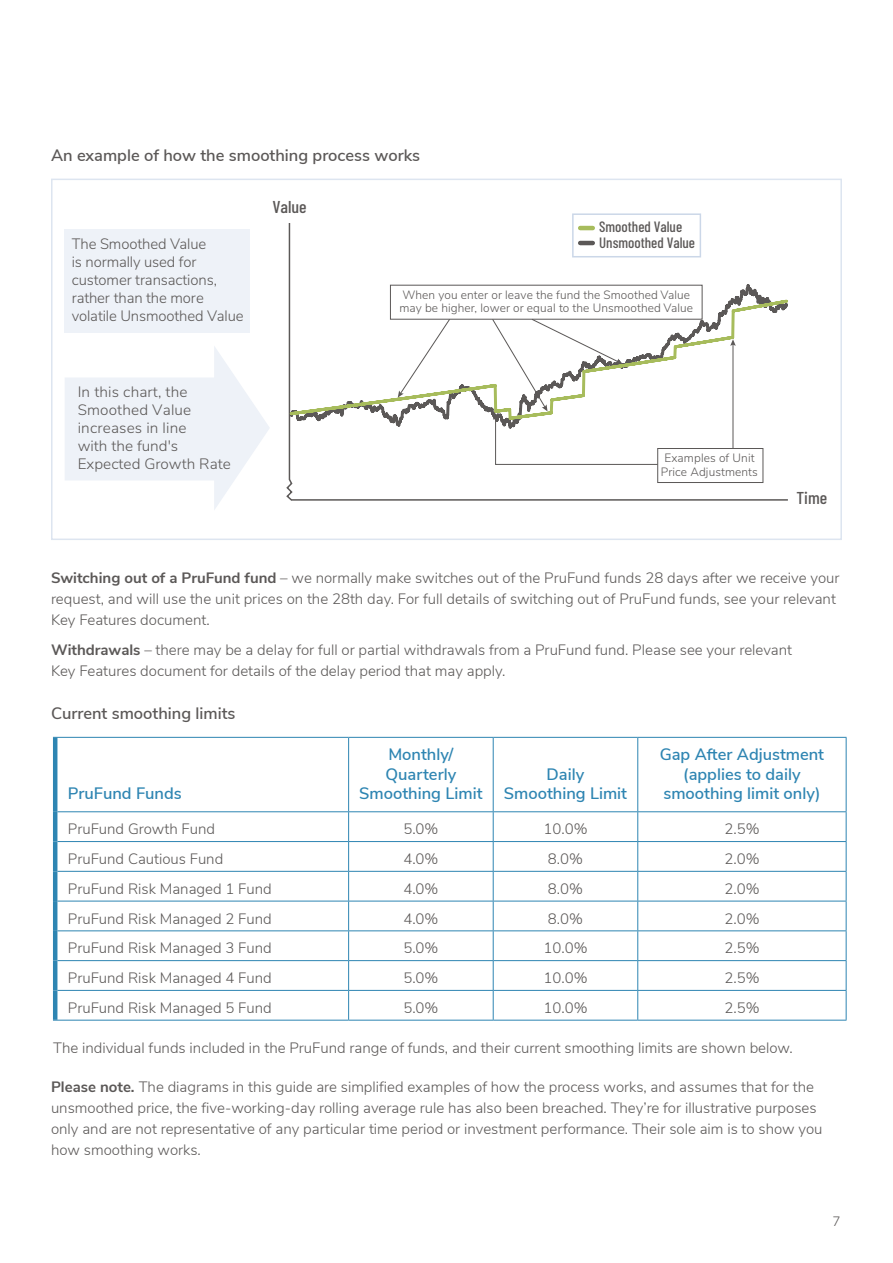
<style>
.page{position:relative;width:893px;height:1263px;background:#fff}
.page>*{position:absolute;margin:0;border:0;box-sizing:border-box;transform-origin:0 0}
.t1{font:500 17.25px "Barlow Condensed";color:#5b5857;scale:1.04 1}
.t2{font:600 16.5px/19.5px "Nunito Sans";color:#2e85b2;text-align:center}
.t3{font:600 16.5px "Nunito Sans";color:#5b5857}
.t4{font:300 15px/18px "Nunito Sans";color:#5b5857}
.t5{font:500 15px/16.5px "Barlow Condensed";color:#5b5857}
.t6{font:300 13.5px "Nunito Sans";color:#5b5857}
.t7{font:300 12px/13.5px "Nunito Sans";letter-spacing:.005em;color:#5b5857;text-align:center}
.s1{font-weight:700}
</style>
<div class="page">
<div style="left:572px;top:213px;width:129px;height:44px;border:1px solid #cbd7e8"></div>
<svg style="left:65px;top:346px;width:205px;height:164px"></svg>
<div style="left:65px;top:229px;width:185px;height:104px;background:#eef2f8"></div>
<svg style="left:286px;top:221px;width:502px;height:280px"></svg>
<div style="left:51px;top:179px;width:791px;height:361px;border:2px solid #dde5f0"></div>
<hr style="left:53px;top:737px;width:296px;height:1px;background:#2e85b2">
<hr style="left:349px;top:737px;width:144px;height:1px;background:#2e85b2">
<hr style="left:348px;top:738px;width:1px;height:73px;background:#2e85b2">
<hr style="left:493px;top:737px;width:145px;height:1px;background:#2e85b2">
<hr style="left:493px;top:738px;width:1px;height:73px;background:#2e85b2">
<hr style="left:638px;top:737px;width:208px;height:1px;background:#2e85b2">
<hr style="left:637px;top:738px;width:1px;height:73px;background:#2e85b2">
<hr style="left:846px;top:738px;width:1px;height:73px;background:#2e85b2">
<hr style="left:57px;top:811px;width:292px;height:1px;background:#2e85b2">
<hr style="left:349px;top:811px;width:144px;height:1px;background:#2e85b2">
<hr style="left:493px;top:811px;width:145px;height:1px;background:#2e85b2">
<hr style="left:638px;top:811px;width:208px;height:1px;background:#2e85b2">
<hr style="left:57px;top:841px;width:292px;height:1px;background:#2e85b2">
<hr style="left:349px;top:841px;width:144px;height:1px;background:#2e85b2">
<hr style="left:493px;top:841px;width:145px;height:1px;background:#2e85b2">
<hr style="left:638px;top:841px;width:208px;height:1px;background:#2e85b2">
<hr style="left:57px;top:871px;width:292px;height:1px;background:#2e85b2">
<hr style="left:349px;top:871px;width:144px;height:1px;background:#2e85b2">
<hr style="left:493px;top:871px;width:145px;height:1px;background:#2e85b2">
<hr style="left:638px;top:871px;width:208px;height:1px;background:#2e85b2">
<hr style="left:57px;top:901px;width:292px;height:1px;background:#2e85b2">
<hr style="left:349px;top:901px;width:144px;height:1px;background:#2e85b2">
<hr style="left:493px;top:901px;width:145px;height:1px;background:#2e85b2">
<hr style="left:638px;top:901px;width:208px;height:1px;background:#2e85b2">
<hr style="left:57px;top:930px;width:292px;height:1px;background:#2e85b2">
<hr style="left:349px;top:930px;width:144px;height:1px;background:#2e85b2">
<hr style="left:493px;top:930px;width:145px;height:1px;background:#2e85b2">
<hr style="left:638px;top:930px;width:208px;height:1px;background:#2e85b2">
<hr style="left:57px;top:960px;width:292px;height:1px;background:#2e85b2">
<hr style="left:349px;top:960px;width:144px;height:1px;background:#2e85b2">
<hr style="left:493px;top:960px;width:145px;height:1px;background:#2e85b2">
<hr style="left:638px;top:960px;width:208px;height:1px;background:#2e85b2">
<hr style="left:57px;top:990px;width:292px;height:1px;background:#2e85b2">
<hr style="left:349px;top:990px;width:144px;height:1px;background:#2e85b2">
<svg style="left:348px;top:812px;width:1px;height:208px"></svg>
<hr style="left:493px;top:990px;width:145px;height:1px;background:#2e85b2">
<svg style="left:493px;top:812px;width:1px;height:208px"></svg>
<hr style="left:638px;top:990px;width:208px;height:1px;background:#2e85b2">
<svg style="left:637px;top:812px;width:1px;height:208px"></svg>
<svg style="left:846px;top:812px;width:1px;height:208px"></svg>
<hr style="left:53px;top:1020px;width:296px;height:1px;background:#2e85b2">
<hr style="left:349px;top:1020px;width:144px;height:1px;background:#2e85b2">
<hr style="left:493px;top:1020px;width:145px;height:1px;background:#2e85b2">
<hr style="left:638px;top:1020px;width:208px;height:1px;background:#2e85b2">
<hr style="left:53px;top:738px;width:4px;height:74px;background:#2e85b2">
<hr style="left:53px;top:812px;width:4px;height:29px;background:#2e85b2">
<hr style="left:53px;top:841px;width:4px;height:30px;background:#2e85b2">
<hr style="left:53px;top:871px;width:4px;height:30px;background:#2e85b2">
<hr style="left:53px;top:901px;width:4px;height:30px;background:#2e85b2">
<hr style="left:53px;top:931px;width:4px;height:30px;background:#2e85b2">
<hr style="left:53px;top:961px;width:4px;height:29px;background:#2e85b2">
<hr style="left:53px;top:990px;width:4px;height:30px;background:#2e85b2">
<p class="t3" style="left:51px;top:143px;width:371px">An example of how the smoothing process works</p>
<p class="t4" style="left:72px;top:234px;width:173px">The Smoothed Value<br>is normally used for customer transactions, rather than the more volatile Unsmoothed Value</p>
<p class="t4" style="left:78px;top:382px;width:155px">In this chart, the<br>Smoothed Value increases in line<br>with the fund's<br>Expected Growth Rate</p>
<p class="t1" style="left:273px;top:195px;width:34px">Value</p>
<p class="t5" style="left:599px;top:217px;width:97px">Smoothed Value<br>Unsmoothed Value</p>
<p class="t7" style="left:399px;top:287px;width:295px;text-align:left">When you enter or leave the fund the Smoothed Value may be higher, lower or equal to the Unsmoothed Value</p>
<p class="t7" style="left:661px;top:450px;width:99px">Examples of Unit<br>Price Adjustments</p>
<p class="t1" style="left:796px;top:485px;width:31px">Time</p>
<p class="t4" style="left:51px;top:567px;width:790px;line-height:21px"><span class="s1">Switching out of a PruFund fund</span> – we normally make switches out of the PruFund funds 28 days after we receive your request, and will use the unit prices on the 28th day. For full details of switching out of PruFund funds, see your relevant<br>Key Features document.</p>
<p class="t4" style="left:51px;top:638px;width:743px;line-height:21px"><span class="s1">Withdrawals</span> – there may be a delay for full or partial withdrawals from a PruFund fund. Please see your relevant<br>Key Features document for details of the delay period that may apply.</p>
<p class="t3" style="left:51px;top:701px;width:186px">Current smoothing limits</p>
<p class="t2" style="left:68px;top:782px;width:115px">PruFund Funds</p>
<p class="t2" style="left:359px;top:743px;width:125px">Monthly/<br>Quarterly<br>Smoothing Limit</p>
<p class="t2" style="left:504px;top:763px;width:125px">Daily<br>Smoothing Limit</p>
<p class="t2" style="left:660px;top:743px;width:166px">Gap After Adjustment (applies to daily smoothing limit only)</p>
<p class="t4" style="left:68px;top:819px;width:149px">PruFund Growth Fund</p>
<p class="t4" style="left:403px;top:819px;width:37px">5.0%</p>
<p class="t4" style="left:543px;top:819px;width:46px">10.0%</p>
<p class="t4" style="left:724px;top:819px;width:37px">2.5%</p>
<p class="t4" style="left:68px;top:849px;width:157px">PruFund Cautious Fund</p>
<p class="t4" style="left:403px;top:849px;width:37px">4.0%</p>
<p class="t4" style="left:548px;top:849px;width:37px">8.0%</p>
<p class="t4" style="left:724px;top:849px;width:37px">2.0%</p>
<p class="t4" style="left:68px;top:879px;width:205px">PruFund Risk Managed 1 Fund</p>
<p class="t4" style="left:403px;top:879px;width:37px">4.0%</p>
<p class="t4" style="left:548px;top:879px;width:37px">8.0%</p>
<p class="t4" style="left:724px;top:879px;width:37px">2.0%</p>
<p class="t4" style="left:68px;top:908px;width:205px">PruFund Risk Managed 2 Fund</p>
<p class="t4" style="left:403px;top:908px;width:37px">4.0%</p>
<p class="t4" style="left:548px;top:908px;width:37px">8.0%</p>
<p class="t4" style="left:724px;top:908px;width:37px">2.0%</p>
<p class="t4" style="left:68px;top:938px;width:205px">PruFund Risk Managed 3 Fund</p>
<p class="t4" style="left:403px;top:938px;width:37px">5.0%</p>
<p class="t4" style="left:543px;top:938px;width:46px">10.0%</p>
<p class="t4" style="left:724px;top:938px;width:37px">2.5%</p>
<p class="t4" style="left:68px;top:968px;width:205px">PruFund Risk Managed 4 Fund</p>
<p class="t4" style="left:403px;top:968px;width:37px">5.0%</p>
<p class="t4" style="left:543px;top:968px;width:46px">10.0%</p>
<p class="t4" style="left:724px;top:968px;width:37px">2.5%</p>
<p class="t4" style="left:68px;top:998px;width:205px">PruFund Risk Managed 5 Fund</p>
<p class="t4" style="left:403px;top:998px;width:37px">5.0%</p>
<p class="t4" style="left:543px;top:998px;width:46px">10.0%</p>
<p class="t4" style="left:724px;top:998px;width:37px">2.5%</p>
<p class="t4" style="left:53px;top:1038px;width:741px">The individual funds included in the PruFund range of funds, and their current smoothing limits are shown below.</p>
<p class="t4" style="left:51px;top:1076px;width:773px;line-height:21px"><span class="s1">Please note.</span> The diagrams in this guide are simplified examples of how the process works, and assumes that for the unsmoothed price, the five-working-day rolling average rule has also been breached. They’re for illustrative purposes only and are not representative of any particular time period or investment performance. Their sole aim is to show you how smoothing works.</p>
<p class="t6" style="left:832px;top:1211px;width:10px">7</p>
</div>
